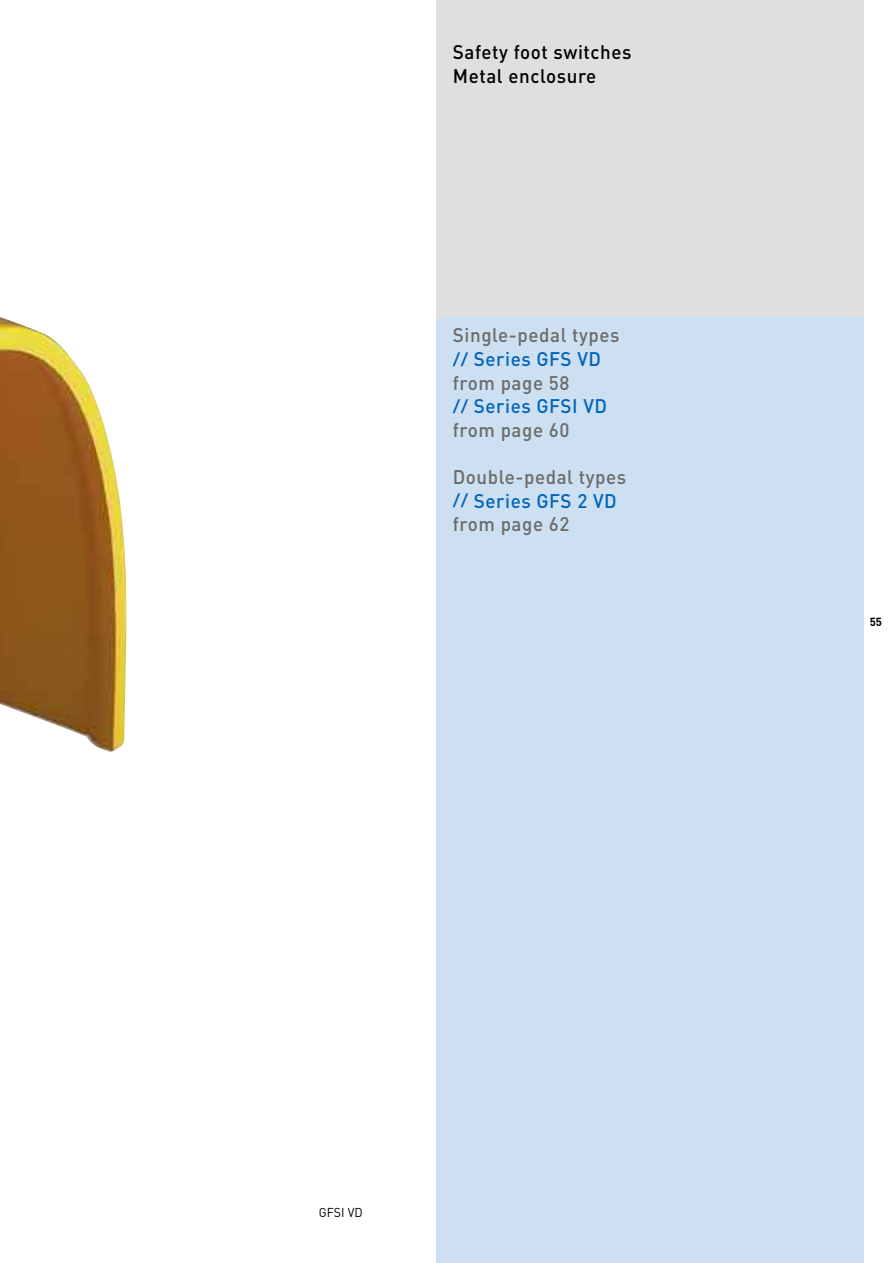
<style>
.page{position:relative;width:893px;height:1263px;background:#fff}
.page>*{position:absolute;margin:0;border:0;box-sizing:border-box;transform-origin:0 0}
.t1{font:500 19.5px/23.7px "DIN";letter-spacing:.03em;color:#6b6b6b}
.t2{font:500 19.5px/23.7px "DIN";letter-spacing:.03em;color:#000}
.t3{font:12.75px "DIN";color:#000}
.t4{font:700 11.7px "DIN";color:#000}
.s1{font-size:16.2px;color:#0064ba}
.s2{color:#0064ba}
</style>
<div class="page">
<div style="left:436px;top:316px;width:427px;height:947px;background:#cce0f1"></div>
<img style="left:0;top:317px;width:127px;height:435px">
<div style="left:436px;top:0;width:427px;height:317px;background:#dfdfdf"></div>
<p class="t2" style="left:453px;top:42px;width:180px">Safety foot switches<br>Metal enclosure</p>
<p class="t1" style="left:453px;top:326px;width:168px">Single-pedal types <span class="s1">//</span> <span class="s2">Series GFS VD </span>from page 58<br><span class="s1">//</span> <span class="s2">Series GFSI VD </span>from page 60</p>
<p class="t1" style="left:453px;top:467px;width:175px">Double-pedal types <span class="s1">//</span> <span class="s2">Series GFS 2 VD </span>from page 62</p>
<p class="t3" style="left:319px;top:1207px;width:45px">GFSI VD</p>
<p class="t4" style="left:870px;top:618px;width:14px">55</p>
</div>
